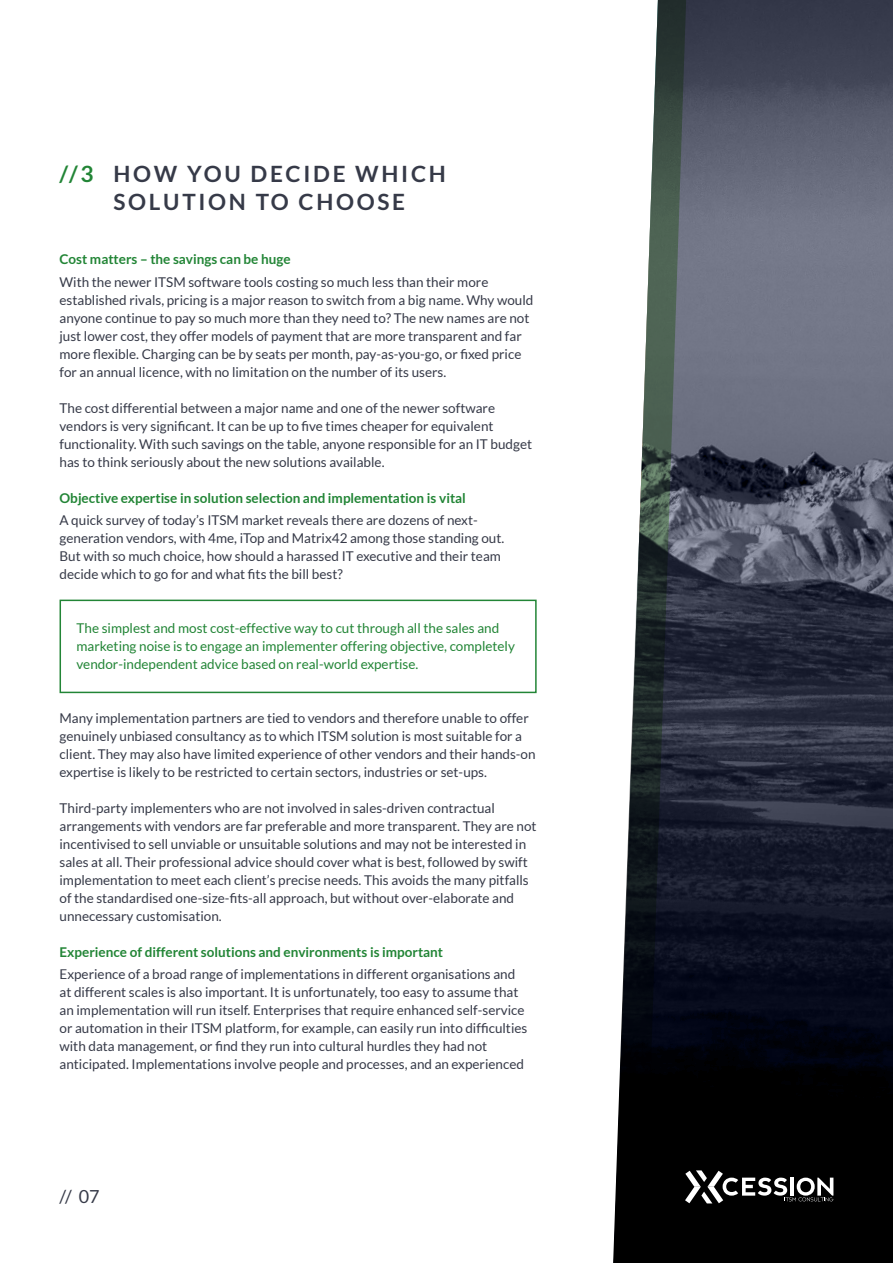
<style>
.page{position:relative;width:893px;height:1263px;background:#fff}
.page>*{position:absolute;margin:0;border:0;box-sizing:border-box;transform-origin:0 0}
.t1{font:700 22.5px/28.5px "Lato";letter-spacing:.12em;color:#363a48;text-align:center}
.t2{font:18px "Lato";color:#363a48}
.t3{font:13.5px/18px "Lato";color:#363a48}
.t4{font:13.5px/18px "Lato";color:#228536}
.t5{font:700 13.5px "Lato";color:#228536}
.s1{color:#228536}
</style>
<div class="page">
<svg style="left:688px;top:0;width:205px;height:1263px"></svg>
<svg style="left:688px;top:1170px;width:145px;height:33px"></svg>
<svg style="left:613px;top:0;width:75px;height:1263px"></svg>
<div style="left:60px;top:600px;width:477px;height:93px;border:2px solid #228536"></div>
<h1 class="t1" style="left:60px;top:159px;width:388px"><span class="s1">//3</span> HOW YOU DECIDE WHICH<br>SOLUTION TO CHOOSE</h1>
<p class="t5" style="left:60px;top:252px;width:233px">Cost matters – the savings can be huge</p>
<p class="t3" style="left:60px;top:273px;width:475px">With the newer ITSM software tools costing so much less than their more established rivals, pricing is a major reason to switch from a big name. Why would anyone continue to pay so much more than they need to? The new names are not just lower cost, they offer models of payment that are more transparent and far more flexible. Charging can be by seats per month, pay-as-you-go, or fixed price for an annual licence, with no limitation on the number of its users.</p>
<p class="t3" style="left:60px;top:399px;width:474px">The cost differential between a major name and one of the newer software vendors is very significant. It can be up to five times cheaper for equivalent functionality. With such savings on the table, anyone responsible for an IT budget has to think seriously about the new solutions available.</p>
<p class="t5" style="left:60px;top:490px;width:408px">Objective expertise in solution selection and implementation is vital</p>
<p class="t3" style="left:60px;top:511px;width:446px">A quick survey of today’s ITSM market reveals there are dozens of next&shy;generation vendors, with 4me, iTop and Matrix42 among those standing out.<br>But with so much choice, how should a harassed IT executive and their team decide which to go for and what fits the bill best?</p>
<p class="t4" style="left:77px;top:619px;width:440px">The simplest and most cost-effective way to cut through all the sales and marketing noise is to engage an implementer offering objective, completely vendor-independent advice based on real-world expertise.</p>
<p class="t3" style="left:60px;top:709px;width:478px">Many implementation partners are tied to vendors and therefore unable to offer genuinely unbiased consultancy as to which ITSM solution is most suitable for a client. They may also have limited experience of other vendors and their hands-on expertise is likely to be restricted to certain sectors, industries or set-ups.</p>
<p class="t3" style="left:60px;top:799px;width:479px">Third-party implementers who are not involved in sales-driven contractual arrangements with vendors are far preferable and more transparent. They are not incentivised to sell unviable or unsuitable solutions and may not be interested in sales at all. Their professional advice should cover what is best, followed by swift implementation to meet each client’s precise needs. This avoids the many pitfalls of the standardised one-size-fits-all approach, but without over-elaborate and unnecessary customisation.</p>
<p class="t5" style="left:60px;top:944px;width:385px">Experience of different solutions and environments is important</p>
<p class="t3" style="left:60px;top:965px;width:469px">Experience of a broad range of implementations in different organisations and at different scales is also important. It is unfortunately, too easy to assume that an implementation will run itself. Enterprises that require enhanced self-service or automation in their ITSM platform, for example, can easily run into difficulties with data management, or find they run into cultural hurdles they had not anticipated. Implementations involve people and processes, and an experienced</p>
<h2 class="t2" style="left:60px;top:1187px;width:42px">// 07</h2>
</div>
